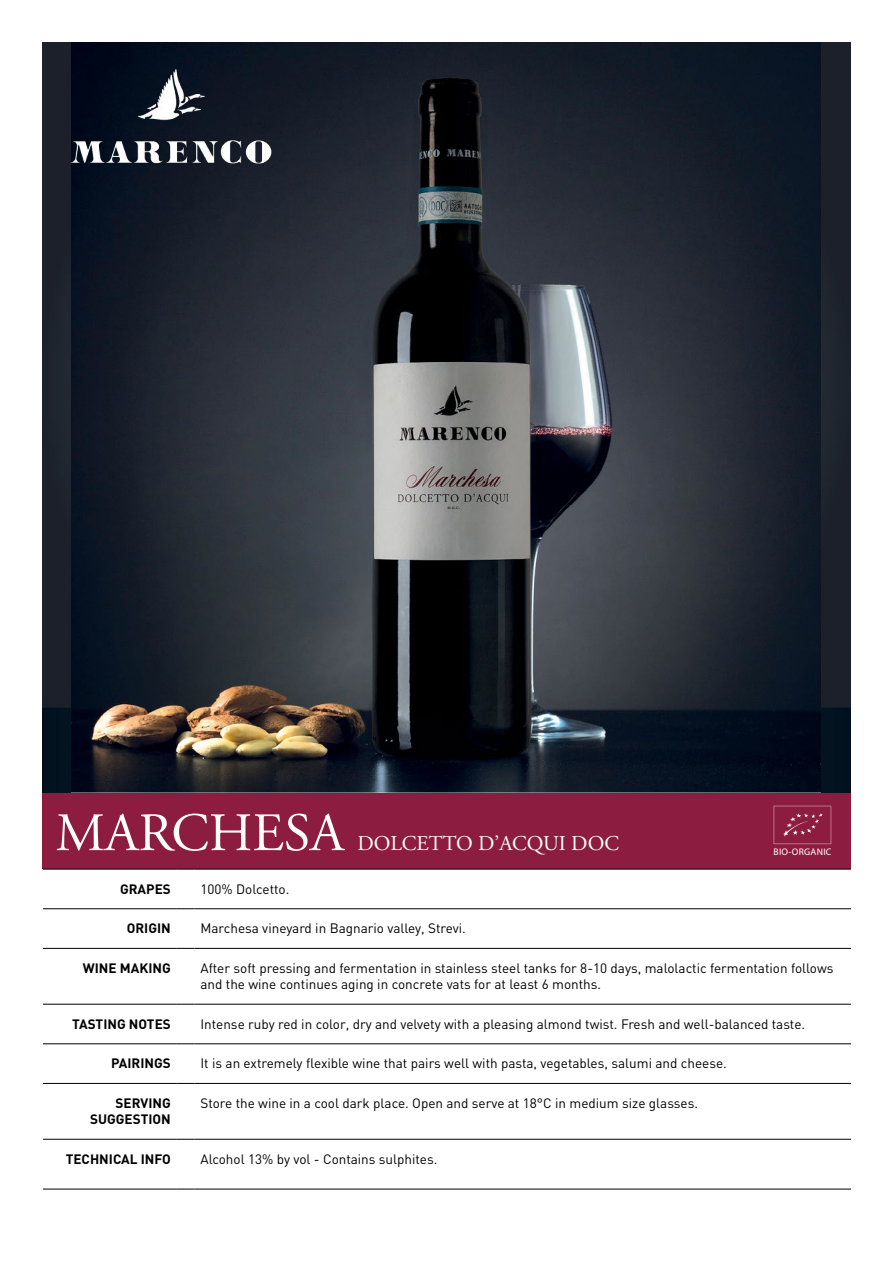
<style>
.page{position:relative;width:893px;height:1263px;background:#fff}
.page>*{position:absolute;margin:0;border:0;box-sizing:border-box;transform-origin:0 0}
.t1{font:54px "Adobe Garamond Pro";color:#fff}
.t2{font:21px "Adobe Garamond Pro";color:#fff}
.t3{font:13.5px/16.2px "Din OT";color:#000}
.t4{font:700 13.5px/16.2px "Din OT";color:#000;text-align:right}
.t5{font:9.6px "Myriad Pro";letter-spacing:.025em;color:#fff}
</style>
<div class="page">
<div style="left:42px;top:792px;width:809px;height:77px;background:#8c1d40"></div>
<hr style="left:43px;top:869px;width:134px;height:1px;background:#000">
<svg style="left:177px;top:869px;width:17px;height:1px"></svg>
<hr style="left:194px;top:869px;width:657px;height:1px;background:#000">
<hr style="left:43px;top:908px;width:134px;height:1px;background:#000">
<svg style="left:177px;top:908px;width:17px;height:1px"></svg>
<hr style="left:194px;top:908px;width:657px;height:1px;background:#000">
<hr style="left:43px;top:948px;width:134px;height:1px;background:#000">
<svg style="left:177px;top:948px;width:17px;height:1px"></svg>
<hr style="left:194px;top:948px;width:657px;height:1px;background:#000">
<hr style="left:43px;top:1004px;width:134px;height:1px;background:#000">
<svg style="left:177px;top:1004px;width:17px;height:1px"></svg>
<hr style="left:194px;top:1004px;width:657px;height:1px;background:#000">
<hr style="left:43px;top:1043px;width:134px;height:1px;background:#000">
<svg style="left:177px;top:1043px;width:17px;height:1px"></svg>
<hr style="left:194px;top:1043px;width:657px;height:1px;background:#000">
<hr style="left:43px;top:1083px;width:134px;height:1px;background:#000">
<svg style="left:177px;top:1083px;width:17px;height:1px"></svg>
<hr style="left:194px;top:1083px;width:657px;height:1px;background:#000">
<hr style="left:43px;top:1139px;width:134px;height:1px;background:#000">
<svg style="left:177px;top:1139px;width:17px;height:1px"></svg>
<hr style="left:194px;top:1139px;width:657px;height:1px;background:#000">
<hr style="left:43px;top:1189px;width:134px;height:1px;background:#000">
<svg style="left:177px;top:1189px;width:17px;height:1px"></svg>
<hr style="left:194px;top:1189px;width:657px;height:1px;background:#000">
<img style="left:42px;top:42px;width:809px;height:750px">
<img style="left:71px;top:42px;width:749px;height:750px">
<img style="left:65px;top:65px;width:211px;height:105px">
<svg style="left:774px;top:806px;width:57px;height:38px"></svg>
<h1 class="t1" style="left:56px;top:800px;width:290px">MARCHESA</h1>
<h2 class="t2" style="left:357px;top:831px;width:263px">DOLCETTO D’ACQUI DOC</h2>
<p class="t5" style="left:774px;top:846px;width:59px">BIO-ORGANIC</p>
<p class="t4" style="left:120px;top:880px;width:52px">GRAPES</p>
<p class="t3" style="left:200px;top:880px;width:90px">100% Dolcetto.</p>
<p class="t4" style="left:127px;top:920px;width:46px">ORIGIN</p>
<p class="t3" style="left:200px;top:920px;width:267px">Marchesa vineyard in Bagnario valley, Strevi.</p>
<p class="t4" style="left:83px;top:959px;width:89px">WINE MAKING</p>
<p class="t3" style="left:200px;top:960px;width:635px">After soft pressing and fermentation in stainless steel tanks for 8-10 days, malolactic fermentation follows and the wine continues aging in concrete vats for at least 6 months.</p>
<p class="t4" style="left:72px;top:1015px;width:100px">TASTING NOTES</p>
<p class="t3" style="left:200px;top:1015px;width:606px">Intense ruby red in color, dry and velvety with a pleasing almond twist. Fresh and well-balanced taste.</p>
<p class="t4" style="left:111px;top:1055px;width:61px">PAIRINGS</p>
<p class="t3" style="left:200px;top:1055px;width:528px">It is an extremely flexible wine that pairs well with pasta, vegetables, salumi and cheese.</p>
<p class="t4" style="left:90px;top:1094px;width:82px">SERVING<br>SUGGESTION</p>
<p class="t3" style="left:200px;top:1095px;width:499px">Store the wine in a cool dark place. Open and serve at 18°C in medium size glasses.</p>
<p class="t4" style="left:66px;top:1150px;width:107px">TECHNICAL INFO</p>
<p class="t3" style="left:200px;top:1150px;width:238px">Alcohol 13% by vol - Contains sulphites.</p>
</div>
